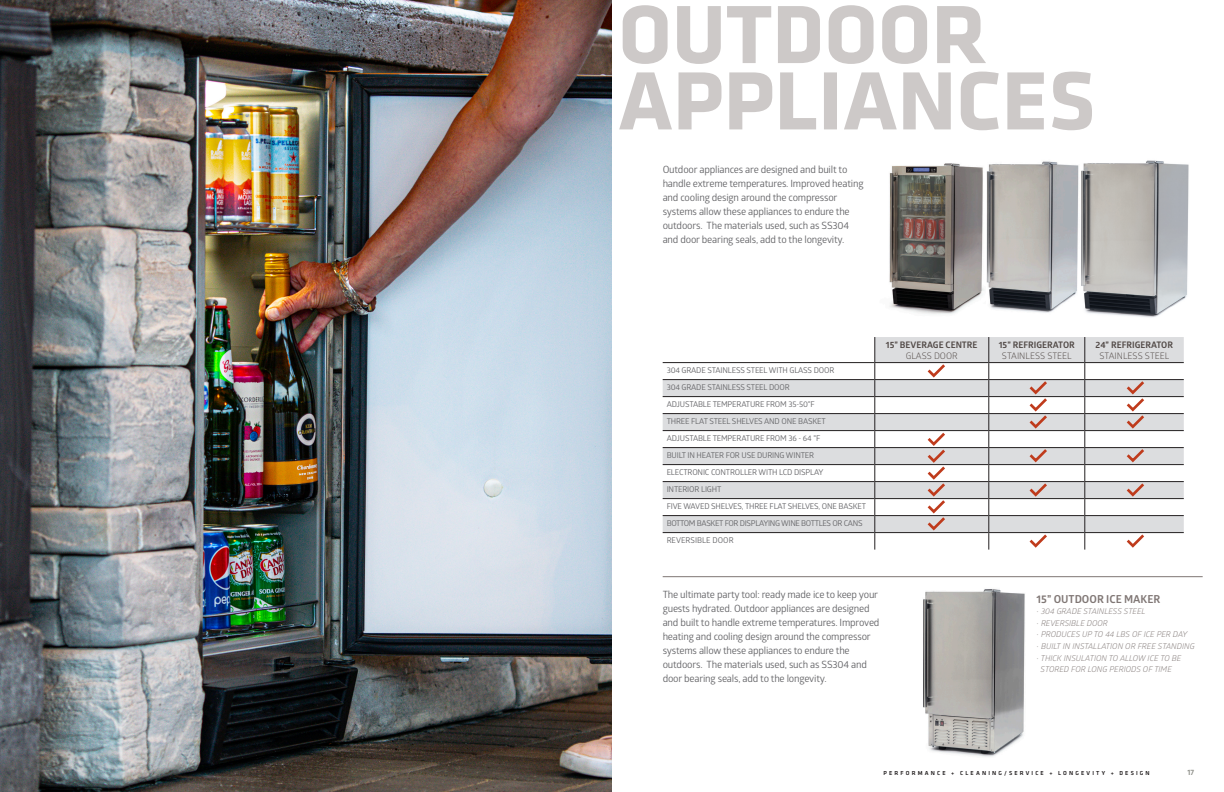
<style>
.page{position:relative;width:1224px;height:792px;background:#fff}
.page>*{position:absolute;margin:0;border:0;box-sizing:border-box;transform-origin:0 0}
.t1{font:700 11px "Glober";color:#7f7674}
.BODY_10_14_GREY{font:10px/14px "Glober";letter-spacing:-.02em;color:#636366}
.t2{font:700 9px "Glober";color:#504845}
.t3{font:9px "Glober";color:#504845}
.t4{font:8px "Glober";letter-spacing:-.02em;color:#636366}
.t5{font:italic 8px/11.6px "Glober";color:#7f7674}
.t6{font:8px "Glober";letter-spacing:-.04em;color:#636366}
.t7{font:8px "Glober";color:#636366}
.t8{font:500 8px "Klavika";color:#8d8e88}
.t9{font:500 6px "Klavika";letter-spacing:.36em;color:#231f20}
</style>
<div class="page">
<svg style="left:619px;top:72px;width:473px;height:58px"></svg>
<svg style="left:623px;top:5px;width:363px;height:59px"></svg>
<img style="left:923px;top:589px;width:102px;height:168px">
<img style="left:889px;top:161px;width:190px;height:154px">
<img style="left:1081px;top:160px;width:108px;height:158px">
<hr style="left:663px;top:576px;width:540px;height:1px;background:#7f7674">
<img style="left:0;top:0;width:612px;height:792px">
<svg style="left:663px;top:337px;width:521px;height:195px;fill:#dcdddf"></svg>
<hr style="left:663px;top:362px;width:212px;height:1px;background:#231f20">
<hr style="left:875px;top:362px;width:114px;height:1px;background:#231f20">
<hr style="left:989px;top:362px;width:96px;height:1px;background:#231f20">
<hr style="left:1085px;top:362px;width:99px;height:1px;background:#231f20">
<hr style="left:663px;top:379px;width:212px;height:1px;background:#231f20">
<hr style="left:875px;top:379px;width:114px;height:1px;background:#231f20">
<hr style="left:989px;top:379px;width:96px;height:1px;background:#231f20">
<hr style="left:1085px;top:379px;width:99px;height:1px;background:#231f20">
<hr style="left:663px;top:396px;width:212px;height:1px;background:#231f20">
<hr style="left:875px;top:396px;width:114px;height:1px;background:#231f20">
<hr style="left:989px;top:396px;width:96px;height:1px;background:#231f20">
<hr style="left:1085px;top:396px;width:99px;height:1px;background:#231f20">
<hr style="left:663px;top:413px;width:212px;height:1px;background:#231f20">
<hr style="left:875px;top:413px;width:114px;height:1px;background:#231f20">
<hr style="left:989px;top:413px;width:96px;height:1px;background:#231f20">
<hr style="left:1085px;top:413px;width:99px;height:1px;background:#231f20">
<hr style="left:663px;top:430px;width:212px;height:1px;background:#231f20">
<hr style="left:875px;top:430px;width:114px;height:1px;background:#231f20">
<hr style="left:989px;top:430px;width:96px;height:1px;background:#231f20">
<hr style="left:1085px;top:430px;width:99px;height:1px;background:#231f20">
<hr style="left:663px;top:447px;width:212px;height:1px;background:#231f20">
<hr style="left:875px;top:447px;width:114px;height:1px;background:#231f20">
<hr style="left:989px;top:447px;width:96px;height:1px;background:#231f20">
<hr style="left:1085px;top:447px;width:99px;height:1px;background:#231f20">
<hr style="left:663px;top:464px;width:212px;height:1px;background:#231f20">
<hr style="left:875px;top:464px;width:114px;height:1px;background:#231f20">
<hr style="left:989px;top:464px;width:96px;height:1px;background:#231f20">
<hr style="left:1085px;top:464px;width:99px;height:1px;background:#231f20">
<hr style="left:663px;top:481px;width:212px;height:1px;background:#231f20">
<hr style="left:875px;top:481px;width:114px;height:1px;background:#231f20">
<hr style="left:989px;top:481px;width:96px;height:1px;background:#231f20">
<hr style="left:1085px;top:481px;width:99px;height:1px;background:#231f20">
<hr style="left:663px;top:498px;width:212px;height:1px;background:#231f20">
<hr style="left:875px;top:498px;width:114px;height:1px;background:#231f20">
<hr style="left:989px;top:498px;width:96px;height:1px;background:#231f20">
<hr style="left:1085px;top:498px;width:99px;height:1px;background:#231f20">
<hr style="left:663px;top:515px;width:212px;height:1px;background:#231f20">
<hr style="left:875px;top:515px;width:114px;height:1px;background:#231f20">
<hr style="left:989px;top:515px;width:96px;height:1px;background:#231f20">
<hr style="left:1085px;top:515px;width:99px;height:1px;background:#231f20">
<hr style="left:663px;top:532px;width:212px;height:1px;background:#231f20">
<hr style="left:875px;top:532px;width:114px;height:1px;background:#231f20">
<svg style="left:874px;top:337px;width:1px;height:213px"></svg>
<hr style="left:989px;top:532px;width:96px;height:1px;background:#231f20">
<svg style="left:988px;top:337px;width:1px;height:213px"></svg>
<hr style="left:1085px;top:532px;width:99px;height:1px;background:#231f20">
<svg style="left:1084px;top:337px;width:1px;height:213px"></svg>
<svg style="left:1124px;top:532px;width:23px;height:16px"></svg>
<svg style="left:1124px;top:481px;width:23px;height:18px"></svg>
<svg style="left:1124px;top:446px;width:23px;height:18px"></svg>
<svg style="left:1124px;top:378px;width:23px;height:53px"></svg>
<svg style="left:1027px;top:532px;width:23px;height:16px"></svg>
<svg style="left:1027px;top:481px;width:23px;height:18px"></svg>
<svg style="left:1027px;top:446px;width:23px;height:18px"></svg>
<svg style="left:1027px;top:378px;width:23px;height:53px"></svg>
<svg style="left:925px;top:430px;width:23px;height:102px"></svg>
<svg style="left:925px;top:361px;width:23px;height:18px"></svg>
<p class="BODY_10_14_GREY" style="left:663px;top:162px;width:202px">Outdoor appliances are designed and built to handle extreme temperatures. Improved heating and cooling design around the compressor systems allow these appliances to endure the outdoors. The materials used, such as SS304 and door bearing seals, add to the longevity.</p>
<p class="t4" style="left:667px;top:364px;width:169px">304 GRADE STAINLESS STEEL WITH GLASS DOOR</p>
<p class="t4" style="left:667px;top:381px;width:125px">304 GRADE STAINLESS STEEL DOOR</p>
<p class="t4" style="left:667px;top:398px;width:150px">ADJUSTABLE TEMPERATURE FROM 35-50°F</p>
<p class="t4" style="left:667px;top:415px;width:161px">THREE FLAT STEEL SHELVES AND ONE BASKET</p>
<p class="t4" style="left:667px;top:432px;width:155px">ADJUSTABLE TEMPERATURE FROM 36 - 64 °F</p>
<p class="t4" style="left:667px;top:449px;width:149px">BUILT IN HEATER FOR USE DURING WINTER</p>
<p class="t4" style="left:667px;top:466px;width:158px">ELECTRONIC CONTROLLER WITH LCD DISPLAY</p>
<p class="t4" style="left:667px;top:483px;width:56px">INTERIOR LIGHT</p>
<p class="t4" style="left:667px;top:500px;width:201px">FIVE WAVED SHELVES, THREE FLAT SHELVES, ONE BASKET</p>
<p class="t6" style="left:667px;top:517px;width:197px">BOTTOM BASKET FOR DISPLAYING WINE BOTTLES OR CANS</p>
<p class="t7" style="left:667px;top:534px;width:69px">REVERSIBLE DOOR</p>
<p class="t2" style="left:886px;top:338px;width:93px">15” BEVERAGE CENTRE</p>
<p class="t3" style="left:906px;top:349px;width:53px">GLASS DOOR</p>
<p class="BODY_10_14_GREY" style="left:663px;top:587px;width:218px">The ultimate party tool: ready made ice to keep your guests hydrated. Outdoor appliances are designed and built to handle extreme temperatures. Improved heating and cooling design around the compressor systems allow these appliances to endure the outdoors. The materials used, such as SS304 and door bearing seals, add to the longevity.</p>
<p class="t2" style="left:999px;top:338px;width:78px">15” REFRIGERATOR</p>
<p class="t3" style="left:1002px;top:349px;width:71px">STAINLESS STEEL</p>
<p class="t2" style="left:1096px;top:338px;width:79px">24” REFRIGERATOR</p>
<p class="t3" style="left:1099px;top:349px;width:71px">STAINLESS STEEL</p>
<p class="t1" style="left:1037px;top:591px;width:125px">15” OUTDOOR ICE MAKER</p>
<p class="t5" style="left:1037px;top:605px;width:110px">• 304 GRADE STAINLESS STEEL</p>
<p class="t5" style="left:1037px;top:617px;width:73px">• REVERSIBLE DOOR</p>
<p class="t5" style="left:1037px;top:628px;width:152px">• PRODUCES UP TO 44 LBS OF ICE PER DAY</p>
<p class="t5" style="left:1037px;top:640px;width:160px">• BUILT IN INSTALLATION OR FREE STANDING</p>
<p class="t5" style="left:1041px;top:652px;width:142px;text-indent:-4px">• THICK INSULATION TO ALLOW ICE TO BE<br>STORED FOR LONG PERIODS OF TIME</p>
<p class="t9" style="left:883px;top:770px;width:268px">PERFORMANCE + CLEANING/SERVICE + LONGEVITY + DESIGN</p>
<p class="t8" style="left:1187px;top:768px;width:8px">17</p>
</div>
